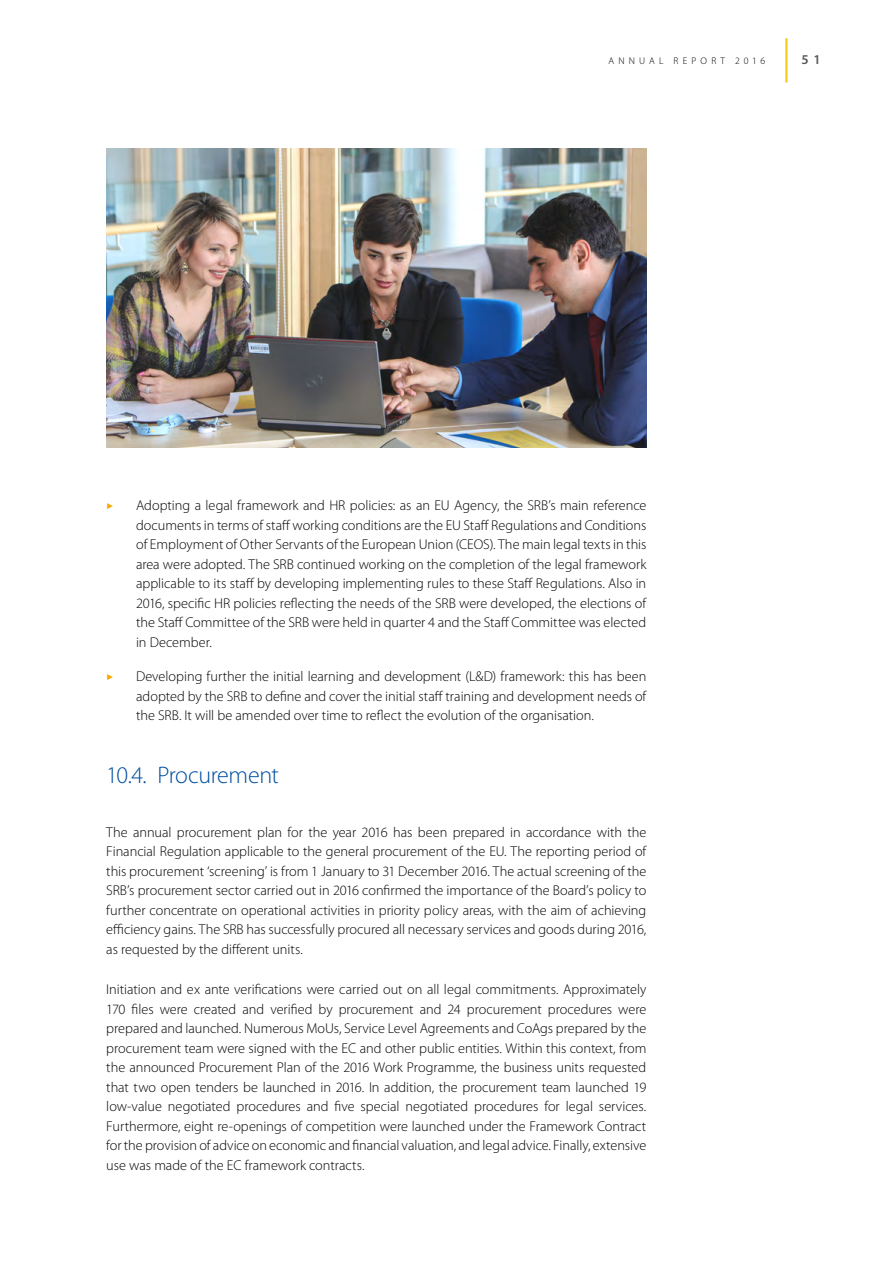
<style>
.page{position:relative;width:893px;height:1263px;background:#fff}
.page>*{position:absolute;margin:0;border:0;box-sizing:border-box;transform-origin:0 0}
.t2{font:300 24px "Myriad Pro";letter-spacing:-.015em;color:#004f9f}
.body{font:300 14.25px/19.5px "Myriad Pro";color:#000;text-align:justify}
.t1{font:300 14.25px "EC Square Sans Pro";color:#f7a600}
.None-2{font:600 13.5px "Myriad Pro";color:#575756}
.t3{font:300 9.75px "Myriad Pro";letter-spacing:.43em;color:#000}
</style>
<div class="page">
<hr style="left:785px;top:38px;width:3px;height:44px;background:#f6cb1a">
<img style="left:106px;top:149px;width:540px;height:299px">
<p class="t3" style="left:608px;top:55px;width:158px">ANNUAL REPORT 2016</p>
<p class="None-2" style="left:801px;top:52px;width:21px">5 1</p>
<p class="t1" style="left:106px;top:497px;width:9px">‣</p>
<p class="body" style="left:136px;top:496px;width:512px">Adopting a legal framework and HR policies: as an EU Agency, the SRB’s main reference documents in terms of staff working conditions are the EU Staff Regulations and Conditions of Employment of Other Servants of the European Union (CEOS). The main legal texts in this area were adopted. The SRB continued working on the completion of the legal framework applicable to its staff by developing implementing rules to these Staff Regulations. Also in 2016, specific HR policies reflecting the needs of the SRB were developed, the elections of the Staff Committee of the SRB were held in quarter 4 and the Staff Committee was elected in December.</p>
<p class="t1" style="left:106px;top:668px;width:9px">‣</p>
<p class="body" style="left:136px;top:667px;width:512px">Developing further the initial learning and development (L&amp;D) framework: this has been adopted by the SRB to define and cover the initial staff training and development needs of the SRB. It will be amended over time to reflect the evolution of the organisation.</p>
<p class="t2" style="left:106px;top:762px;width:174px">10.4. Procurement</p>
<p class="body" style="left:106px;top:822px;width:542px">The annual procurement plan for the year 2016 has been prepared in accordance with the Financial Regulation applicable to the general procurement of the EU. The reporting period of this procurement ‘screening’ is from 1 January to 31 December 2016. The actual screening of the SRB’s procurement sector carried out in 2016 confirmed the importance of the Board’s policy to further concentrate on operational activities in priority policy areas, with the aim of achieving efficiency gains. The SRB has successfully procured all necessary services and goods during 2016, as requested by the different units.</p>
<p class="body" style="left:106px;top:980px;width:542px">Initiation and ex ante verifications were carried out on all legal commitments. Approximately 170 files were created and verified by procurement and 24 procurement procedures were prepared and launched. Numerous MoUs, Service Level Agreements and CoAgs prepared by the procurement team were signed with the EC and other public entities. Within this context, from the announced Procurement Plan of the 2016 Work Programme, the business units requested that two open tenders be launched in 2016. In addition, the procurement team launched 19 low-value negotiated procedures and five special negotiated procedures for legal services.<br>Furthermore, eight re-openings of competition were launched under the Framework Contract for the provision of advice on economic and financial valuation, and legal advice. Finally, extensive use was made of the EC framework contracts.</p>
</div>
